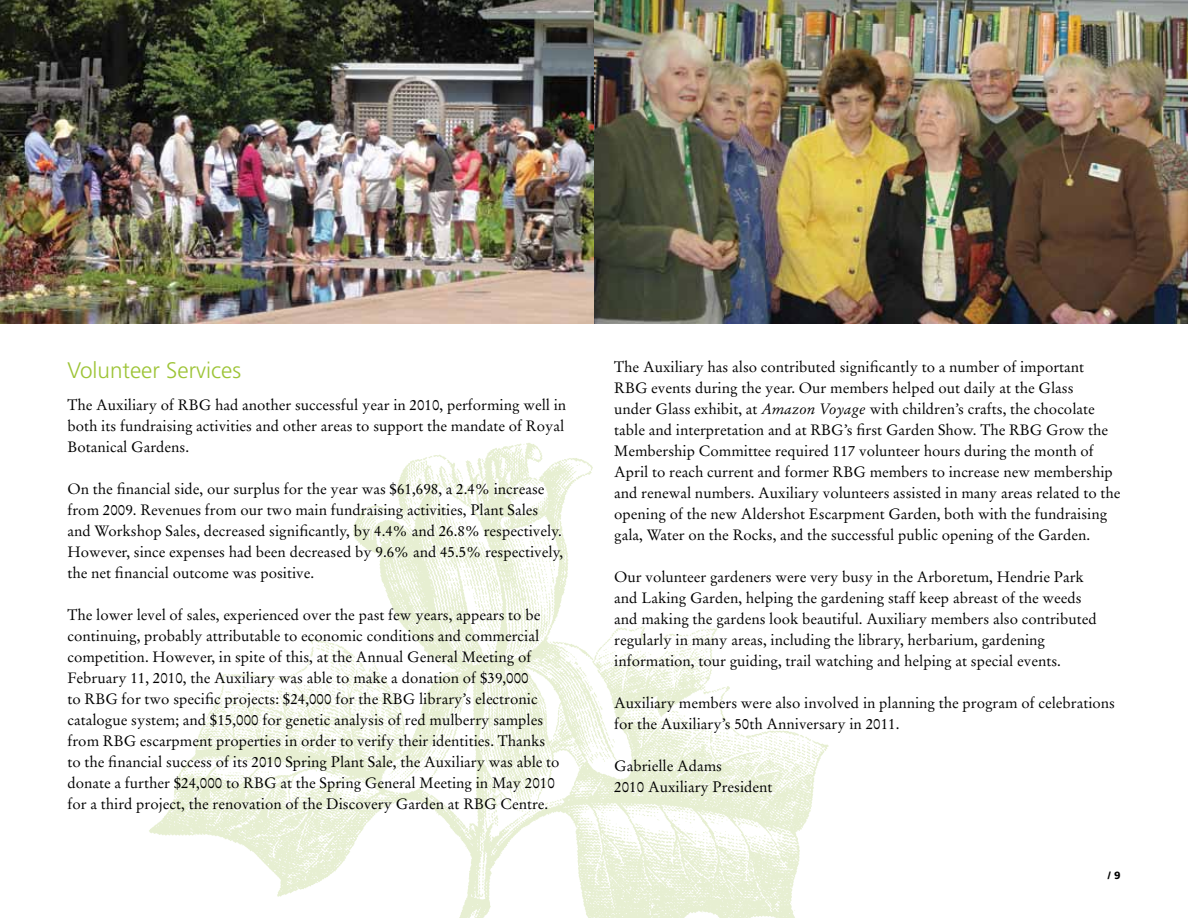
<style>
.page{position:relative;width:1188px;height:918px;background:#fff}
.page>*{position:absolute;margin:0;border:0;box-sizing:border-box;transform-origin:0 0}
.t1{font:300 22.5px "Frutiger";color:#9dc436}
.t2{font:15px/21px "Stempel Garamond";color:#000}
.t3{font:900 10.5px "Frutiger";color:#000}
.s1{font-style:italic}
</style>
<div class="page">
<img style="left:149px;top:443px;width:680px;height:475px">
<img style="left:0;top:0;width:1188px;height:324px">
<h1 class="t1" style="left:68px;top:357px;width:175px">Volunteer Services</h1>
<p class="t2" style="left:68px;top:394px;width:500px">The Auxiliary of RBG had another successful year in 2010, performing well in both its fundraising activities and other areas to support the mandate of Royal<br>Botanical Gardens.</p>
<p class="t2" style="left:68px;top:478px;width:497px">On the financial side, our surplus for the year was $61,698, a 2.4% increase from 2009. Revenues from our two main fundraising activities, Plant Sales and Workshop Sales, decreased significantly, by 4.4% and 26.8% respectively.<br>However, since expenses had been decreased by 9.6% and 45.5% respectively, the net financial outcome was positive.</p>
<p class="t2" style="left:68px;top:604px;width:494px">The lower level of sales, experienced over the past few years, appears to be continuing, probably attributable to economic conditions and commercial competition. However, in spite of this, at the Annual General Meeting of February 11, 2010, the Auxiliary was able to make a donation of $39,000<br>to RBG for two specific projects: $24,000 for the RBG library’s electronic catalogue system; and $15,000 for genetic analysis of red mulberry samples from RBG escarpment properties in order to verify their identities. Thanks to the financial success of its 2010 Spring Plant Sale, the Auxiliary was able to donate a further $24,000 to RBG at the Spring General Meeting in May 2010 for a third project, the renovation of the Discovery Garden at RBG Centre.</p>
<p class="t2" style="left:614px;top:356px;width:508px">The Auxiliary has also contributed significantly to a number of important RBG events during the year. Our members helped out daily at the Glass<br>under Glass exhibit, at <span class="s1">Amazon Voyage</span> with children’s crafts, the chocolate table and interpretation and at RBG’s first Garden Show. The RBG Grow the Membership Committee required 117 volunteer hours during the month of April to reach current and former RBG members to increase new membership and renewal numbers. Auxiliary volunteers assisted in many areas related to the opening of the new Aldershot Escarpment Garden, both with the fundraising gala, Water on the Rocks, and the successful public opening of the Garden.</p>
<p class="t2" style="left:614px;top:566px;width:484px">Our volunteer gardeners were very busy in the Arboretum, Hendrie Park and Laking Garden, helping the gardening staff keep abreast of the weeds and making the gardens look beautiful. Auxiliary members also contributed regularly in many areas, including the library, herbarium, gardening information, tour guiding, trail watching and helping at special events.</p>
<p class="t2" style="left:614px;top:692px;width:502px">Auxiliary members were also involved in planning the program of celebrations for the Auxiliary’s 50th Anniversary in 2011.</p>
<p class="t2" style="left:614px;top:755px;width:160px">Gabrielle Adams<br>2010 Auxiliary President</p>
<p class="t3" style="left:1108px;top:869px;width:14px">/ 9</p>
</div>
